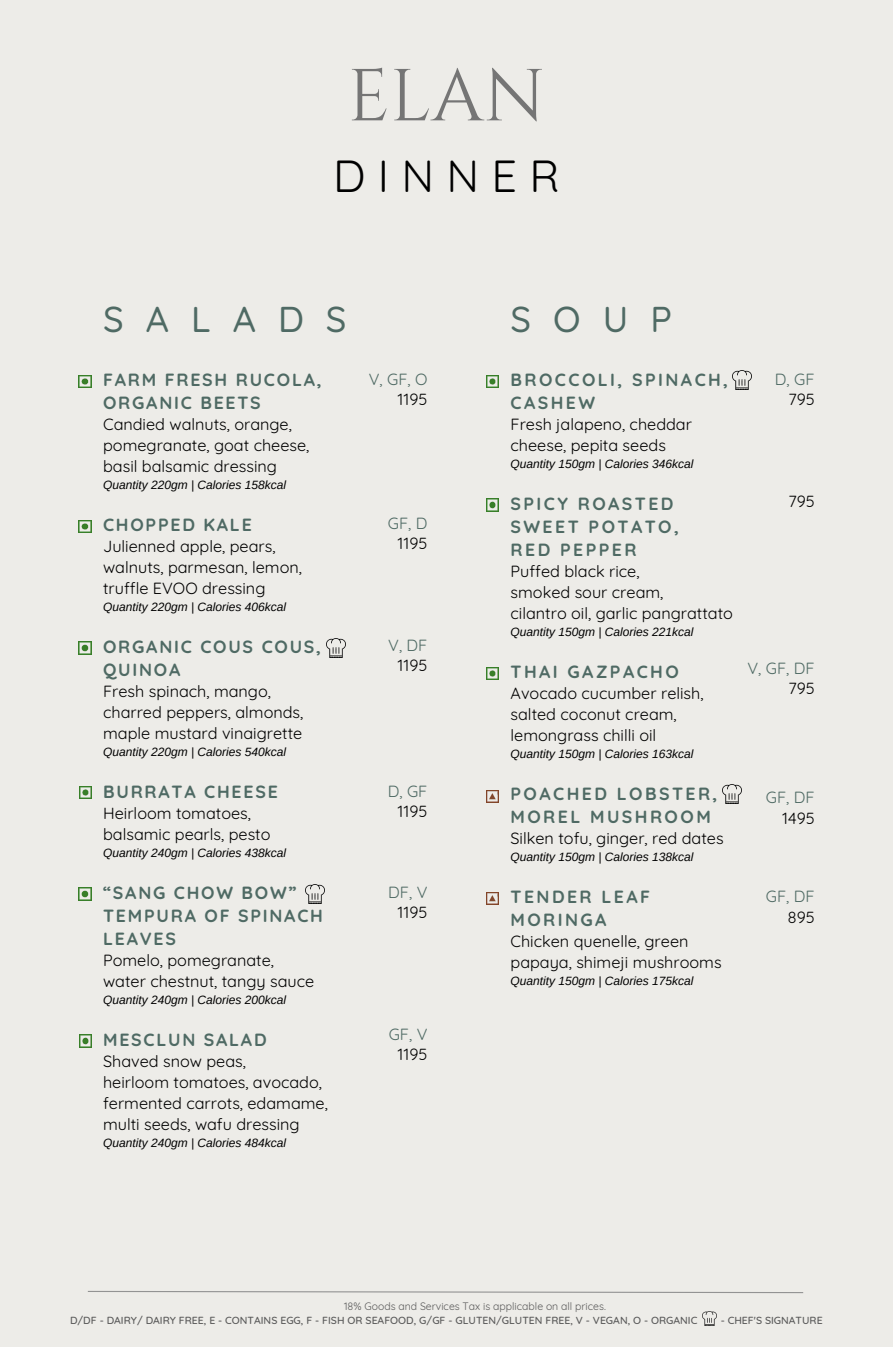
<style>
.page{position:relative;width:893px;height:1348px;background:#fff}
.page>*{position:absolute;margin:0;border:0;box-sizing:border-box;transform-origin:0 0}
.t1{font:73.5px "Cinzel";color:#757575}
.t2{font:45px "Quicksand";letter-spacing:.275em;color:#000}
.t3{font:500 36px "Quicksand";letter-spacing:.615em;color:#4f6a64}
.t4{font:700 17.7px/23px "Quicksand";letter-spacing:.1em;color:#4f6a64}
.t5{font:700 17.7px/23px "Quicksand";letter-spacing:.135em;color:#4f6a64}
.t6{font:16.2px/21px "Quicksand";color:#000}
.t7{font:16.2px "Quicksand";color:#4f6a64}
.t8{font:italic 12px "Arimo";color:#000}
.t9{font:500 10.5px "Quicksand";color:#5a5a5a}
.t10{font:10.5px "Quicksand";color:#5a5a5a}
</style>
<div class="page">
<div style="left:0;top:0;width:892px;height:1347px;background:#edece8"></div>
<svg style="left:486px;top:892px;width:13px;height:12px"></svg>
<svg style="left:486px;top:790px;width:13px;height:12px"></svg>
<svg style="left:486px;top:375px;width:13px;height:12px"></svg>
<svg style="left:486px;top:499px;width:13px;height:12px"></svg>
<svg style="left:486px;top:667px;width:13px;height:13px"></svg>
<svg style="left:79px;top:375px;width:12px;height:12px"></svg>
<svg style="left:79px;top:520px;width:12px;height:13px"></svg>
<svg style="left:79px;top:642px;width:12px;height:12px"></svg>
<svg style="left:79px;top:786px;width:13px;height:13px"></svg>
<svg style="left:79px;top:888px;width:12px;height:12px"></svg>
<svg style="left:79px;top:1035px;width:13px;height:12px"></svg>
<img style="left:326px;top:638px;width:19px;height:19px">
<img style="left:305px;top:884px;width:19px;height:19px">
<img style="left:732px;top:370px;width:19px;height:19px">
<img style="left:722px;top:785px;width:19px;height:19px">
<svg style="left:87px;top:1290px;width:717px;height:3px"></svg>
<img style="left:702px;top:1311px;width:15px;height:15px">
<p class="t1" style="left:347px;top:49px;width:199px">ELAN</p>
<p class="t2" style="left:333px;top:147px;width:228px">DINNER</p>
<p class="t3" style="left:103px;top:296px;width:245px">SALADS</p>
<p class="t3" style="left:510px;top:296px;width:163px">SOUP</p>
<p class="t4" style="left:103px;top:368px;width:220px">FARM FRESH RUCOLA,<br>ORGANIC BEETS</p>
<p class="t6" style="left:103px;top:414px;width:208px">Candied walnuts, orange, pomegranate, goat cheese,</p>
<p class="t6" style="left:103px;top:456px;width:175px">basil balsamic dressing</p>
<p class="t8" style="left:103px;top:478px;width:184px">Quantity 220gm | Calories 158kcal</p>
<p class="t4" style="left:103px;top:513px;width:150px">CHOPPED KALE</p>
<p class="t6" style="left:103px;top:536px;width:174px">Julienned apple, pears,</p>
<p class="t6" style="left:103px;top:557px;width:200px">walnuts, parmesan, lemon, truffle EVOO dressing</p>
<p class="t8" style="left:103px;top:600px;width:184px">Quantity 220gm | Calories 406kcal</p>
<p class="t4" style="left:103px;top:635px;width:219px">ORGANIC COUS COUS,<br>QUINOA</p>
<p class="t6" style="left:103px;top:680px;width:169px">Fresh spinach, mango,</p>
<p class="t6" style="left:103px;top:701px;width:202px">charred peppers, almonds, maple mustard vinaigrette</p>
<p class="t8" style="left:103px;top:745px;width:184px">Quantity 220gm | Calories 540kcal</p>
<p class="t4" style="left:103px;top:780px;width:176px">BURRATA CHEESE</p>
<p class="t6" style="left:103px;top:802px;width:149px">Heirloom tomatoes,</p>
<p class="t6" style="left:103px;top:823px;width:169px">balsamic pearls, pesto</p>
<p class="t8" style="left:103px;top:846px;width:184px">Quantity 240gm | Calories 438kcal</p>
<p class="t4" style="left:103px;top:881px;width:221px">“SANG CHOW BOW”<br>TEMPURA OF SPINACH<br>LEAVES</p>
<p class="t6" style="left:103px;top:949px;width:172px">Pomelo, pomegranate,</p>
<p class="t6" style="left:103px;top:970px;width:213px">water chestnut, tangy sauce</p>
<p class="t8" style="left:103px;top:993px;width:184px">Quantity 240gm | Calories 200kcal</p>
<p class="t4" style="left:103px;top:1028px;width:165px">MESCLUN SALAD</p>
<p class="t6" style="left:103px;top:1050px;width:144px">Shaved snow peas,</p>
<p class="t6" style="left:103px;top:1071px;width:226px">heirloom tomatoes, avocado, fermented carrots, edamame, multi seeds, wafu dressing</p>
<p class="t8" style="left:103px;top:1136px;width:184px">Quantity 240gm | Calories 484kcal</p>
<p class="t7" style="left:369px;top:369px;width:60px">V, GF, O</p>
<p class="t6" style="left:397px;top:389px;width:31px">1195</p>
<p class="t7" style="left:388px;top:513px;width:41px">GF, D</p>
<p class="t6" style="left:397px;top:533px;width:31px">1195</p>
<p class="t7" style="left:388px;top:634px;width:41px">V, DF</p>
<p class="t6" style="left:397px;top:654px;width:31px">1195</p>
<p class="t7" style="left:388px;top:780px;width:41px">D, GF</p>
<p class="t6" style="left:397px;top:800px;width:31px">1195</p>
<p class="t7" style="left:388px;top:881px;width:41px">DF, V</p>
<p class="t6" style="left:397px;top:901px;width:31px">1195</p>
<p class="t7" style="left:388px;top:1023px;width:40px">GF, V</p>
<p class="t6" style="left:397px;top:1043px;width:31px">1195</p>
<p class="t5" style="left:510px;top:368px;width:219px">BROCCOLI, SPINACH,<br>CASHEW</p>
<p class="t6" style="left:510px;top:414px;width:183px">Fresh jalapeno, cheddar cheese, pepita seeds</p>
<p class="t8" style="left:510px;top:457px;width:184px">Quantity 150gm | Calories 346kcal</p>
<p class="t5" style="left:510px;top:492px;width:170px">SPICY ROASTED<br>SWEET POTATO,</p>
<p class="t5" style="left:510px;top:538px;width:127px">RED PEPPER</p>
<p class="t6" style="left:510px;top:561px;width:130px">Puffed black rice,</p>
<p class="t6" style="left:510px;top:582px;width:154px">smoked sour cream,</p>
<p class="t6" style="left:510px;top:603px;width:224px">cilantro oil, garlic pangrattato</p>
<p class="t8" style="left:510px;top:625px;width:184px">Quantity 150gm | Calories 221kcal</p>
<p class="t5" style="left:510px;top:660px;width:170px">THAI GAZPACHO</p>
<p class="t6" style="left:510px;top:682px;width:194px">Avocado cucumber relish,</p>
<p class="t6" style="left:510px;top:703px;width:168px">salted coconut cream,</p>
<p class="t6" style="left:510px;top:724px;width:147px">lemongrass chilli oil</p>
<p class="t8" style="left:510px;top:747px;width:184px">Quantity 150gm | Calories 163kcal</p>
<p class="t5" style="left:510px;top:782px;width:208px">POACHED LOBSTER,</p>
<p class="t5" style="left:510px;top:805px;width:202px">MOREL MUSHROOM</p>
<p class="t6" style="left:510px;top:827px;width:214px">Silken tofu, ginger, red dates</p>
<p class="t8" style="left:510px;top:850px;width:184px">Quantity 150gm | Calories 138kcal</p>
<p class="t5" style="left:510px;top:885px;width:141px">TENDER LEAF<br>MORINGA</p>
<p class="t6" style="left:510px;top:930px;width:212px">Chicken quenelle, green papaya, shimeji mushrooms</p>
<p class="t8" style="left:510px;top:974px;width:184px">Quantity 150gm | Calories 175kcal</p>
<p class="t7" style="left:774px;top:369px;width:41px">D, GF</p>
<p class="t6" style="left:788px;top:389px;width:28px">795</p>
<p class="t6" style="left:788px;top:490px;width:28px">795</p>
<p class="t7" style="left:747px;top:658px;width:69px">V, GF, DF</p>
<p class="t6" style="left:788px;top:678px;width:28px">795</p>
<p class="t7" style="left:765px;top:787px;width:50px">GF, DF</p>
<p class="t6" style="left:782px;top:807px;width:34px">1495</p>
<p class="t7" style="left:765px;top:886px;width:50px">GF, DF</p>
<p class="t6" style="left:787px;top:906px;width:28px">895</p>
<p class="t10" style="left:344px;top:1299px;width:263px">18% Goods and Services Tax is applicable on all prices.</p>
<p class="t9" style="left:70px;top:1313px;width:629px">D/DF - DAIRY/ DAIRY FREE, E - CONTAINS EGG, F - FISH OR SEAFOOD, G/GF - GLUTEN/GLUTEN FREE, V - VEGAN, O - ORGANIC</p>
<p class="t9" style="left:720px;top:1313px;width:103px">- CHEF'S SIGNATURE</p>
</div>
